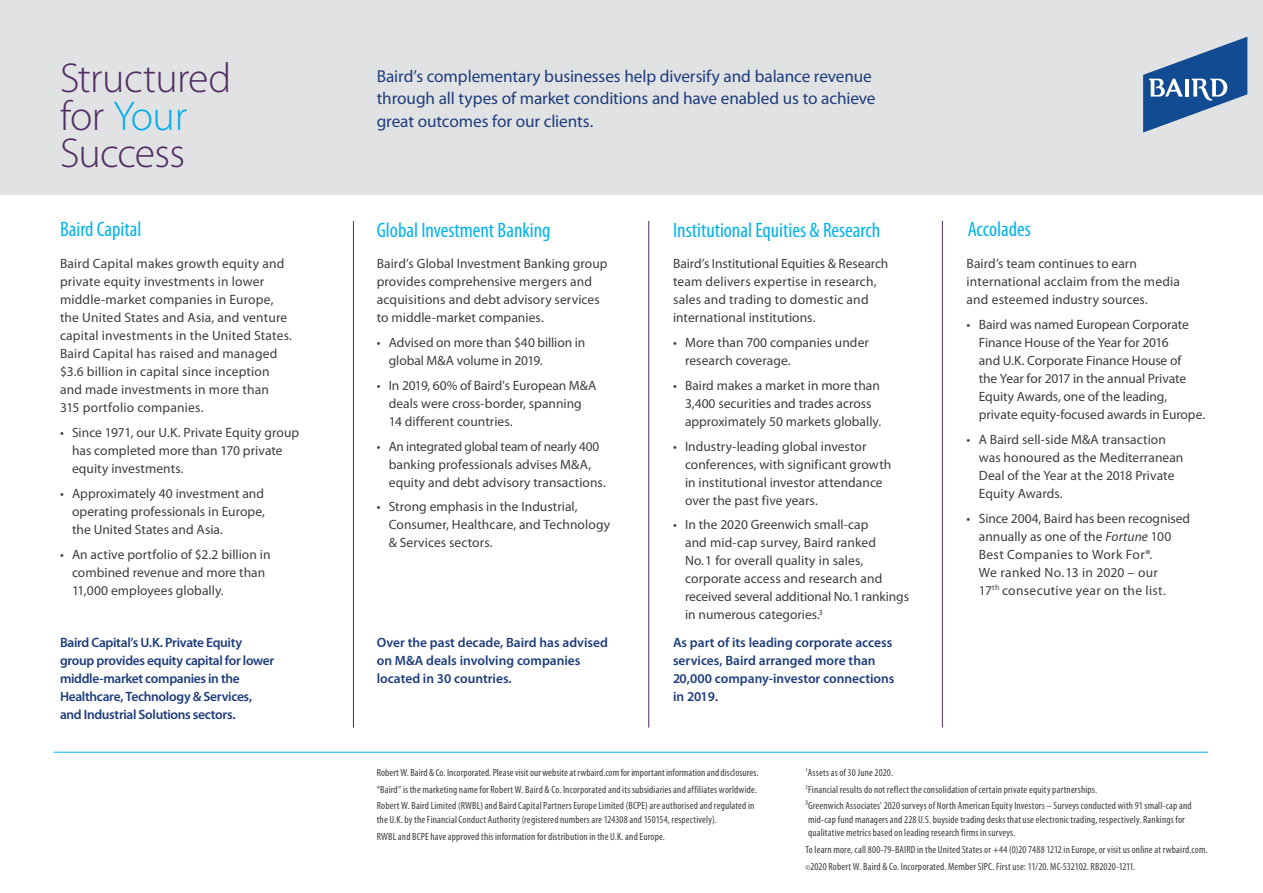
<style>
.page{position:relative;width:1263px;height:893px;background:#fff}
.page>*{position:absolute;margin:0;border:0;box-sizing:border-box;transform-origin:0 0}
.t1{font:300 42px/37.5px "Myriad Pro";letter-spacing:-.015em;color:#522e64}
.t2{font:condensed 21px "Myriad Pro";color:#00b3ef}
.t3{font:17.25px/22.5px "Myriad Pro";letter-spacing:-.005em;color:#1e3d7b}
.t4{font:13.5px/18px "Myriad Pro";letter-spacing:.005em;color:#3e3e3f}
.t5{font:600 13.5px/18px "Myriad Pro";letter-spacing:-.01em;color:#1e3d7b}
.t6{font:condensed 10.5px/16.8px "Myriad Pro";letter-spacing:.015em;color:#3e3e3f}
.s1{color:#00aeef}
.s2{font-style:italic}
.s3{font-size:7.5px}
</style>
<div class="page">
<div style="left:0;top:0;width:1263px;height:197px;background:#e1e2e4"></div>
<div style="left:0;top:196px;width:1263px;height:697px;background:#fff"></div>
<svg style="left:1143px;top:37px;width:104px;height:96px"></svg>
<hr style="left:353px;top:221px;width:1px;height:507px;background:#522e64">
<hr style="left:648px;top:221px;width:1px;height:507px;background:#522e64">
<hr style="left:942px;top:221px;width:1px;height:507px;background:#522e64">
<hr style="left:54px;top:752px;width:1154px;height:1px;background:#00aeef">
<h1 class="t1" style="left:60px;top:60px;width:173px">Structured for <span class="s1">Your<br></span>Success</h1>
<h2 class="t2" style="left:60px;top:217px;width:83px">Baird Capital</h2>
<p class="t4" style="left:60px;top:255px;width:234px">Baird Capital makes growth equity and private equity investments in lower middle-market companies in Europe, the United States and Asia, and venture capital investments in the United States.<br>Baird Capital has raised and managed $3.6 billion in capital since inception and made investments in more than<br>315 portfolio companies.</p>
<p class="t4" style="left:72px;top:424px;width:229px;text-indent:-12px">• Since 1971, our U.K. Private Equity group has completed more than 170 private equity investments.</p>
<p class="t4" style="left:72px;top:485px;width:194px;text-align:justify;text-indent:-12px">• Approximately 40 investment and operating professionals in Europe, the United States and Asia.</p>
<p class="t4" style="left:72px;top:545px;width:200px;text-indent:-12px">• An active portfolio of $2.2 billion in combined revenue and more than<br>11,000 employees globally.</p>
<p class="t5" style="left:60px;top:634px;width:216px">Baird Capital’s U.K. Private Equity group provides equity capital for lower middle-market companies in the Healthcare, Technology &amp; Services, and Industrial Solutions sectors.</p>
<p class="t3" style="left:377px;top:65px;width:500px">Baird’s complementary businesses help diversify and balance revenue through all types of market conditions and have enabled us to achieve great outcomes for our clients.</p>
<h2 class="t2" style="left:377px;top:218px;width:175px">Global Investment Banking</h2>
<h2 class="t2" style="left:968px;top:217px;width:65px">Accolades</h2>
<h2 class="t2" style="left:673px;top:218px;width:209px">Institutional Equities &amp; Research</h2>
<p class="t4" style="left:377px;top:255px;width:232px">Baird’s Global Investment Banking group provides comprehensive mergers and acquisitions and debt advisory services to middle-market companies.</p>
<p class="t4" style="left:389px;top:334px;width:198px;text-indent:-12px">• Advised on more than $40 billion in global M&amp;A volume in 2019.</p>
<p class="t4" style="left:389px;top:377px;width:209px;text-indent:-12px">• In 2019, 60% of Baird's European M&amp;A deals were cross-border, spanning<br>14 different countries.</p>
<p class="t4" style="left:389px;top:437px;width:219px;text-indent:-12px">• An integrated global team of nearly 400 banking professionals advises M&amp;A, equity and debt advisory transactions.</p>
<p class="t4" style="left:389px;top:498px;width:223px;text-indent:-12px">• Strong emphasis in the Industrial,<br>Consumer, Healthcare, and Technology &amp; Services sectors.</p>
<p class="t4" style="left:673px;top:255px;width:217px">Baird’s Institutional Equities &amp; Research team delivers expertise in research, sales and trading to domestic and international institutions.</p>
<p class="t4" style="left:685px;top:334px;width:185px;text-indent:-12px">• More than 700 companies under research coverage.</p>
<p class="t4" style="left:685px;top:377px;width:198px;text-indent:-12px">• Baird makes a market in more than<br>3,400 securities and trades across approximately 50 markets globally.</p>
<p class="t4" style="left:685px;top:437px;width:208px;text-indent:-12px">• Industry-leading global investor conferences, with significant growth in institutional investor attendance over the past five years.</p>
<p class="t4" style="left:685px;top:516px;width:226px;text-indent:-12px">• In the 2020 Greenwich small-cap<br>and mid-cap survey, Baird ranked<br>No. 1 for overall quality in sales, corporate access and research and received several additional No.1 rankings in numerous categories.<sup>3</sup></p>
<p class="t5" style="left:377px;top:634px;width:233px">Over the past decade, Baird has advised on M&amp;A deals involving companies located in 30 countries.</p>
<p class="t5" style="left:673px;top:634px;width:223px">As part of its leading corporate access services, Baird arranged more than<br>20,000 company-investor connections in 2019.</p>
<p class="t4" style="left:966px;top:255px;width:215px">Baird’s team continues to earn international acclaim from the media and esteemed industry sources.</p>
<p class="t4" style="left:979px;top:316px;width:228px;text-indent:-12px">• Baird was named European Corporate Finance House of the Year for 2016<br>and U.K. Corporate Finance House of<br>the Year for 2017 in the annual Private Equity Awards, one of the leading, private equity-focused awards in Europe.</p>
<p class="t4" style="left:979px;top:431px;width:206px;text-indent:-12px">• A Baird sell-side M&amp;A transaction was honoured as the Mediterranean<br>Deal of the Year at the 2018 Private<br>Equity Awards.</p>
<p class="t4" style="left:979px;top:509px;width:213px;text-indent:-12px">• Since 2004, Baird has been recognised annually as one of the <span class="s2">Fortune</span> 100<br>Best Companies to Work For®.<br>We ranked No. 13 in 2020 – our<br>17<sup>th</sup> consecutive year on the list.</p>
<p class="t6" style="left:377px;top:764px;width:383px">Robert W. Baird &amp; Co. Incorporated. Please visit our website at rwbaird.com for important information and disclosures. “Baird” is the marketing name for Robert W. Baird &amp; Co. Incorporated and its subsidiaries and affiliates worldwide.<br>Robert W. Baird Limited (RWBL) and Baird Capital Partners Europe Limited (BCPE) are authorised and regulated in</p>
<p class="t6" style="left:377px;top:811px;width:341px">the U.K. by the Financial Conduct Authority (registered numbers are 124308 and 150154, respectively).<br>RWBL and BCPE have approved this information for distribution in the U.K. and Europe.</p>
<p class="t6" style="left:805px;top:764px;width:388px"><sup>1</sup>Assets as of 30 June 2020.<br><sup>2</sup>Financial results do not reflect the consolidation of certain private equity partnerships.<br>³Greenwich Associates' 2020 surveys of North American Equity Investors – Surveys conducted with 91 small-cap and</p>
<p class="t6" style="left:808px;top:813px;width:378px;line-height:13.5px">mid-cap fund managers and 228 U.S. buyside trading desks that use electronic trading, respectively. Rankings for qualitative metrics based on leading research firms in surveys.</p>
<p class="t6" style="left:805px;top:841px;width:404px">To learn more, call 800-79-BAIRD in the United States or +44 (0)20 7488 1212 in Europe, or visit us online at rwbaird.com. <span class="s3">©</span>2020 Robert W. Baird &amp; Co. Incorporated. Member SIPC. First use: 11/20. MC-532102. RB2020-1211.</p>
</div>
